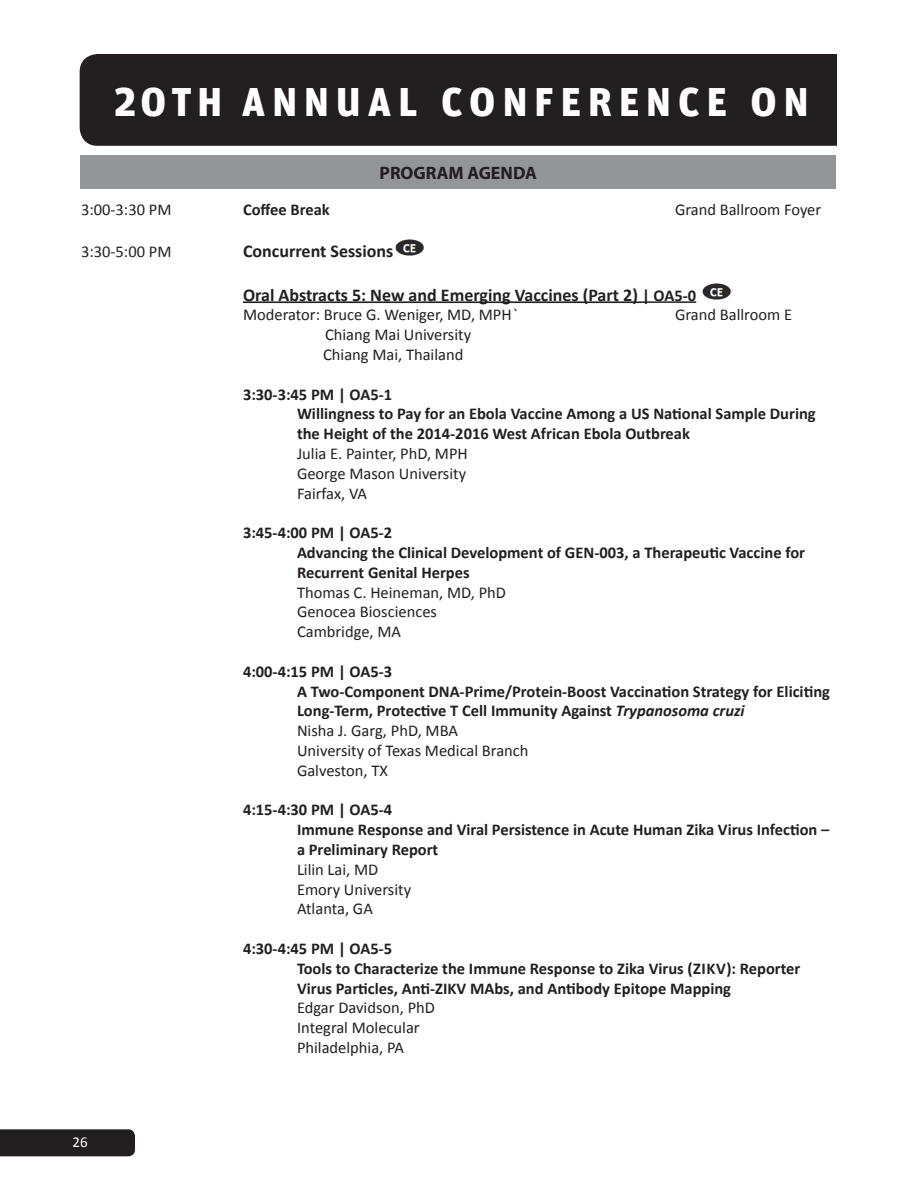
<style>
.page{position:relative;width:918px;height:1188px;background:#fff}
.page>*{position:absolute;margin:0;border:0;box-sizing:border-box;transform-origin:0 0}
.t1{font:49.5px "Unit Bold SC";letter-spacing:.09em;color:#fff}
.t2{font:700 18px "Calibri";color:#231f20}
.t3{font:700 18px "Myriad Pro";color:#231f20}
.t4{font:700 16.5px/19.8px "Calibri";color:#231f20}
.t5{font:16.5px "Calibri";color:#231f20}
.t6{font:15px "Calibri";color:#fff}
.s1{font-size:16.5px}
.s2{font-style:italic}
</style>
<div class="page">
<div style="left:80px;top:155px;width:756px;height:34px;background:#939598"></div>
<div style="left:0;top:1129px;width:135px;height:27px;background:#231f20"></div>
<div style="left:80px;top:54px;width:757px;height:92px;background:#231f20"></div>
<hr style="left:243px;top:301px;width:399px;height:2px;background:#231f20">
<hr style="left:642px;top:301px;width:54px;height:2px;background:#231f20">
<img style="left:395px;top:239px;width:29px;height:17px">
<img style="left:702px;top:283px;width:29px;height:17px">
<h1 class="t1" style="left:113px;top:69px;width:699px">20th annual conference on</h1>
<p class="t3" style="left:380px;top:161px;width:159px">PROGRAM AGENDA</p>
<p class="t5" style="left:81px;top:199px;width:92px">3:00-3:30 PM</p>
<p class="t4" style="left:243px;top:199px;width:88px">Coffee Break</p>
<p class="t5" style="left:675px;top:199px;width:148px">Grand Ballroom Foyer</p>
<p class="t5" style="left:81px;top:241px;width:92px">3:30-5:00 PM</p>
<p class="t2" style="left:243px;top:239px;width:152px">Concurrent Sessions</p>
<p class="t2" style="left:243px;top:283px;width:455px">Oral Abstracts 5: New and Emerging Vaccines (Part 2) <span class="s1">| OA5-0</span></p>
<p class="t5" style="left:243px;top:305px;width:276px">Moderator: Bruce G. Weniger, MD, MPH`</p>
<p class="t5" style="left:675px;top:305px;width:119px">Grand Ballroom E</p>
<p class="t5" style="left:325px;top:324px;width:148px">Chiang Mai University</p>
<p class="t5" style="left:323px;top:344px;width:142px">Chiang Mai, Thailand</p>
<p class="t4" style="left:243px;top:384px;width:151px">3:30-3:45 PM | OA5-1</p>
<p class="t4" style="left:297px;top:404px;width:520px">Willingness to Pay for an Ebola Vaccine Among a US National Sample During the Height of the 2014-2016 West African Ebola Outbreak</p>
<p class="t5" style="left:297px;top:443px;width:172px">Julia E. Painter, PhD, MPH</p>
<p class="t5" style="left:297px;top:463px;width:171px">George Mason University</p>
<p class="t5" style="left:297px;top:483px;width:72px">Fairfax, VA</p>
<p class="t4" style="left:243px;top:523px;width:151px">3:45-4:00 PM | OA5-2</p>
<p class="t4" style="left:297px;top:543px;width:510px">Advancing the Clinical Development of GEN-003, a Therapeutic Vaccine for<br>Recurrent Genital Herpes</p>
<p class="t5" style="left:297px;top:582px;width:211px">Thomas C. Heineman, MD, PhD</p>
<p class="t5" style="left:297px;top:602px;width:142px">Genocea Biosciences</p>
<p class="t5" style="left:297px;top:621px;width:106px">Cambridge, MA</p>
<p class="t4" style="left:243px;top:661px;width:151px">4:00-4:15 PM | OA5-3</p>
<p class="t4" style="left:297px;top:681px;width:535px">A Two-Component DNA-Prime/Protein-Boost Vaccination Strategy for Eliciting<br>Long-Term, Protective T Cell Immunity Against <span class="s2">Trypanosoma cruzi</span></p>
<p class="t5" style="left:297px;top:720px;width:163px">Nisha J. Garg, PhD, MBA</p>
<p class="t5" style="left:297px;top:740px;width:233px">University of Texas Medical Branch</p>
<p class="t5" style="left:297px;top:760px;width:93px">Galveston, TX</p>
<p class="t4" style="left:243px;top:800px;width:151px">4:15-4:30 PM | OA5-4</p>
<p class="t4" style="left:297px;top:820px;width:534px">Immune Response and Viral Persistence in Acute Human Zika Virus Infection – a Preliminary Report</p>
<p class="t5" style="left:297px;top:859px;width:83px">Lilin Lai, MD</p>
<p class="t5" style="left:297px;top:879px;width:116px">Emory University</p>
<p class="t5" style="left:297px;top:899px;width:77px">Atlanta, GA</p>
<p class="t4" style="left:243px;top:939px;width:151px">4:30-4:45 PM | OA5-5</p>
<p class="t4" style="left:297px;top:958px;width:505px">Tools to Characterize the Immune Response to Zika Virus (ZIKV): Reporter<br>Virus Particles, Anti-ZIKV MAbs, and Antibody Epitope Mapping</p>
<p class="t5" style="left:297px;top:998px;width:140px">Edgar Davidson, PhD</p>
<p class="t5" style="left:297px;top:1017px;width:124px">Integral Molecular</p>
<p class="t5" style="left:297px;top:1037px;width:109px">Philadelphia, PA</p>
<p class="t6" style="left:73px;top:1133px;width:17px">26</p>
</div>
